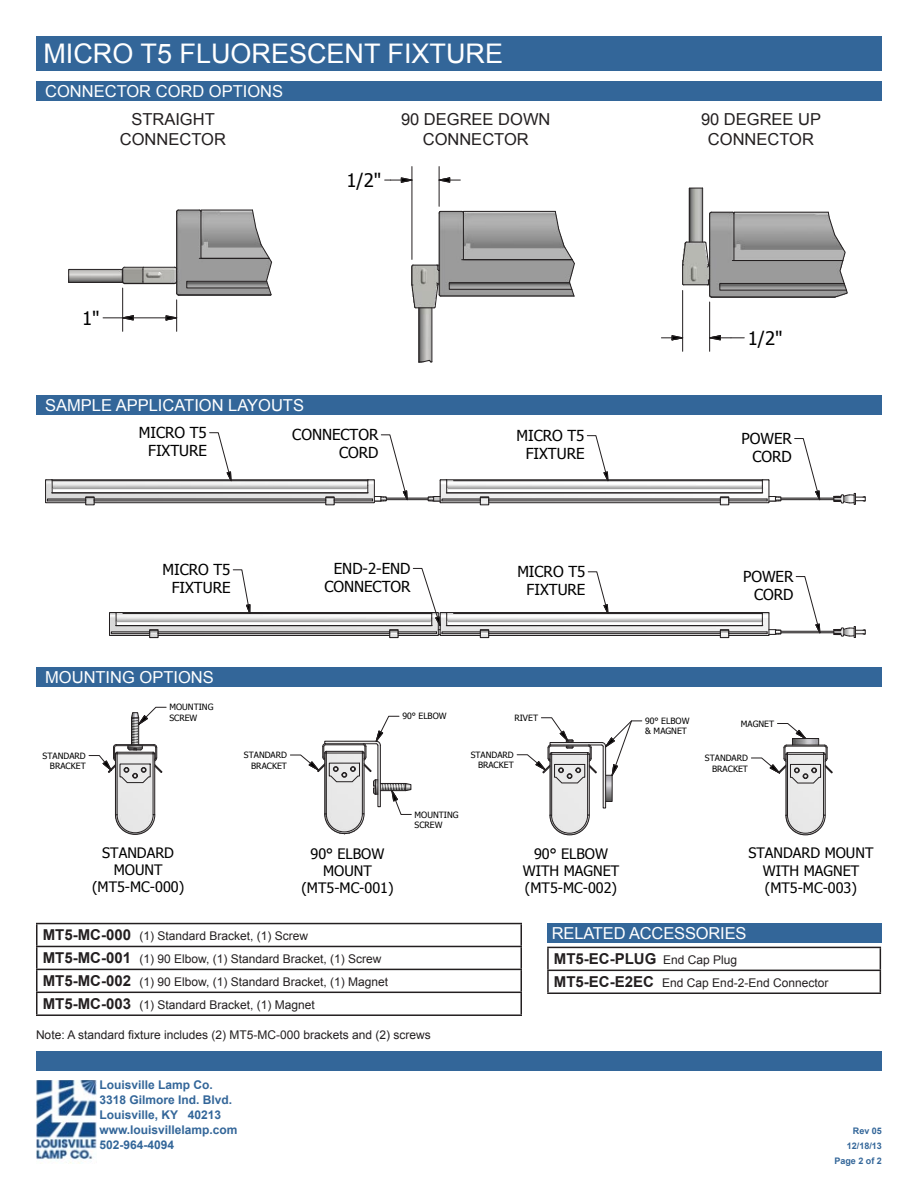
<style>
.page{position:relative;width:918px;height:1188px;background:#fff}
.page>*{position:absolute;margin:0;border:0;box-sizing:border-box;transform-origin:0 0}
.t1{font:27px "Arial";color:#fff}
.t2{font:18.6px "Tahoma";color:#000}
.t3{font:16.5px "Arial";color:#fff}
.t4{font:16.5px "Arial";color:#231f20}
.t5{font:15.15px/18px "Tahoma";letter-spacing:-.005em;color:#000;text-align:right}
.t6{font:700 15px "Arial";color:#231f20}
.t7{font:14.4px/17.2px "Tahoma";color:#000;text-align:center}
.t8{font:12px "Arial";color:#231f20}
.t9{font:700 12px "Arial";color:#369}
.t10{font:700 9px "Arial";color:#369}
.t11{font:8.7px/10.4px "Tahoma";color:#000;text-align:right}
.s1{font-weight:700;font-size:15px}
.s2{font-weight:400;font-size:12px}
</style>
<div class="page">
<div style="left:36px;top:395px;width:846px;height:20px;background:#369"></div>
<div style="left:36px;top:1051px;width:846px;height:20px;background:#369"></div>
<img style="left:36px;top:1080px;width:60px;height:84px">
<div style="left:36px;top:36px;width:846px;height:34px;background:#369"></div>
<hr style="left:781px;top:631px;width:53px;height:1px;background:#231f20">
<hr style="left:781px;top:633px;width:53px;height:1px;background:#231f20">
<hr style="left:781px;top:498px;width:53px;height:1px;background:#231f20">
<hr style="left:781px;top:499px;width:53px;height:1px;background:#231f20">
<svg style="left:833px;top:626px;width:33px;height:12px"></svg>
<svg style="left:833px;top:493px;width:33px;height:12px"></svg>
<hr style="left:386px;top:498px;width:42px;height:1px;background:#231f20">
<hr style="left:386px;top:499px;width:42px;height:1px;background:#231f20">
<svg style="left:794px;top:438px;width:26px;height:63px"></svg>
<svg style="left:796px;top:576px;width:24px;height:58px"></svg>
<svg style="left:45px;top:432px;width:363px;height:73px"></svg>
<svg style="left:428px;top:435px;width:353px;height:70px"></svg>
<svg style="left:109px;top:568px;width:672px;height:70px"></svg>
<div style="left:36px;top:667px;width:846px;height:20px;background:#369"></div>
<div style="left:36px;top:81px;width:846px;height:20px;background:#369"></div>
<hr style="left:36px;top:923px;width:486px;height:1px;background:#231f20">
<hr style="left:36px;top:924px;width:2px;height:22px;background:#231f20">
<hr style="left:520px;top:924px;width:2px;height:22px;background:#231f20">
<hr style="left:36px;top:946px;width:486px;height:1px;background:#231f20">
<hr style="left:36px;top:947px;width:2px;height:22px;background:#231f20">
<hr style="left:520px;top:947px;width:2px;height:22px;background:#231f20">
<hr style="left:36px;top:969px;width:486px;height:1px;background:#231f20">
<hr style="left:36px;top:970px;width:2px;height:22px;background:#231f20">
<hr style="left:520px;top:970px;width:2px;height:22px;background:#231f20">
<hr style="left:36px;top:992px;width:486px;height:1px;background:#231f20">
<hr style="left:36px;top:993px;width:2px;height:21px;background:#231f20">
<hr style="left:520px;top:993px;width:2px;height:21px;background:#231f20">
<hr style="left:36px;top:1014px;width:486px;height:2px;background:#231f20">
<div style="left:547px;top:923px;width:335px;height:20px;background:#369"></div>
<img style="left:114px;top:706px;width:53px;height:109px">
<div style="left:153px;top:753px;width:2px;height:62px;border:1px solid #231f20"></div>
<svg style="left:115px;top:814px;width:41px;height:21px"></svg>
<hr style="left:115px;top:754px;width:1px;height:61px;background:#231f20">
<hr style="left:117px;top:754px;width:1px;height:61px;background:#231f20">
<img style="left:549px;top:784px;width:62px;height:30px">
<div style="left:587px;top:754px;width:3px;height:62px;border:1px solid #231f20"></div>
<svg style="left:549px;top:814px;width:41px;height:22px"></svg>
<hr style="left:550px;top:754px;width:1px;height:61px;background:#231f20">
<hr style="left:551px;top:754px;width:1px;height:61px;background:#231f20">
<div style="left:605px;top:775px;width:8px;height:27px;border:1px solid #231f20"></div>
<div style="left:823px;top:754px;width:3px;height:62px;border:1px solid #231f20"></div>
<svg style="left:785px;top:814px;width:41px;height:22px"></svg>
<hr style="left:786px;top:754px;width:1px;height:61px;background:#231f20">
<hr style="left:787px;top:754px;width:1px;height:61px;background:#231f20">
<svg style="left:88px;top:707px;width:79px;height:76px"></svg>
<svg style="left:290px;top:716px;width:122px;height:118px"></svg>
<svg style="left:516px;top:717px;width:127px;height:67px"></svg>
<svg style="left:751px;top:723px;width:82px;height:61px"></svg>
<hr style="left:547px;top:947px;width:334px;height:1px;background:#231f20">
<hr style="left:547px;top:948px;width:2px;height:22px;background:#231f20">
<hr style="left:547px;top:970px;width:334px;height:1px;background:#231f20">
<hr style="left:547px;top:971px;width:2px;height:22px;background:#231f20">
<svg style="left:880px;top:948px;width:1px;height:45px"></svg>
<hr style="left:547px;top:993px;width:334px;height:1px;background:#231f20">
<img style="left:418px;top:309px;width:14px;height:53px">
<svg style="left:419px;top:360px;width:13px;height:3px"></svg>
<svg style="left:411px;top:211px;width:164px;height:98px"></svg>
<hr style="left:419px;top:308px;width:1px;height:54px;background:#231f20">
<hr style="left:432px;top:308px;width:1px;height:54px;background:#231f20">
<svg style="left:438px;top:177px;width:22px;height:6px"></svg>
<hr style="left:439px;top:167px;width:1px;height:39px;background:#231f20">
<hr style="left:412px;top:167px;width:1px;height:92px;background:#231f20">
<svg style="left:385px;top:177px;width:28px;height:6px"></svg>
<img style="left:688px;top:189px;width:16px;height:22px">
<svg style="left:690px;top:188px;width:12px;height:1px"></svg>
<svg style="left:682px;top:211px;width:166px;height:87px;background:#a1a1a0"></svg>
<hr style="left:702px;top:188px;width:1px;height:54px;background:#231f20">
<hr style="left:689px;top:188px;width:1px;height:54px;background:#231f20">
<svg style="left:661px;top:335px;width:23px;height:6px"></svg>
<hr style="left:709px;top:302px;width:1px;height:49px;background:#231f20">
<hr style="left:682px;top:290px;width:1px;height:61px;background:#231f20">
<svg style="left:709px;top:335px;width:35px;height:6px"></svg>
<img style="left:69px;top:266px;width:105px;height:29px">
<svg style="left:174px;top:209px;width:99px;height:87px;background:#9e9e9e"></svg>
<hr style="left:143px;top:267px;width:32px;height:1px;background:#231f20">
<hr style="left:143px;top:283px;width:32px;height:1px;background:#231f20">
<svg style="left:122px;top:266px;width:22px;height:18px"></svg>
<div style="left:68px;top:269px;width:55px;height:14px;border:1px solid #231f20"></div>
<svg style="left:165px;top:315px;width:13px;height:6px"></svg>
<hr style="left:133px;top:317px;width:33px;height:1px;background:#231f20">
<hr style="left:176px;top:300px;width:1px;height:31px;background:#231f20">
<hr style="left:122px;top:288px;width:1px;height:43px;background:#231f20">
<svg style="left:103px;top:315px;width:31px;height:6px"></svg>
<p class="t1" style="left:44px;top:36px;width:461px">MICRO T5 FLUORESCENT FIXTURE</p>
<p class="t3" style="left:45px;top:80px;width:240px">CONNECTOR CORD OPTIONS</p>
<p class="t4" style="left:131px;top:109px;width:85px">STRAIGHT</p>
<p class="t4" style="left:120px;top:128px;width:108px">CONNECTOR</p>
<p class="t2" style="left:346px;top:168px;width:36px">1/2"</p>
<p class="t4" style="left:401px;top:109px;width:151px">90 DEGREE DOWN</p>
<p class="t4" style="left:423px;top:128px;width:108px">CONNECTOR</p>
<p class="t2" style="left:82px;top:305px;width:19px">1"</p>
<p class="t3" style="left:45px;top:395px;width:260px">SAMPLE APPLICATION LAYOUTS</p>
<p class="t5" style="left:139px;top:423px;width:70px">MICRO T5<br>FIXTURE</p>
<p class="t5" style="left:516px;top:426px;width:70px">MICRO T5<br>FIXTURE</p>
<p class="t5" style="left:292px;top:425px;width:88px">CONNECTOR<br>CORD</p>
<p class="t5" style="left:324px;top:559px;width:88px">END-2-END<br>CONNECTOR</p>
<p class="t5" style="left:162px;top:560px;width:70px">MICRO T5<br>FIXTURE</p>
<p class="t5" style="left:517px;top:562px;width:70px">MICRO T5<br>FIXTURE</p>
<p class="t3" style="left:45px;top:666px;width:170px">MOUNTING OPTIONS</p>
<p class="t11" style="left:169px;top:702px;width:46px;text-align:left">MOUNTING<br>SCREW</p>
<p class="t11" style="left:402px;top:711px;width:46px">90° ELBOW</p>
<p class="t11" style="left:514px;top:712px;width:25px">RIVET</p>
<p class="t4" style="left:701px;top:109px;width:122px">90 DEGREE UP</p>
<p class="t4" style="left:708px;top:128px;width:108px">CONNECTOR</p>
<p class="t11" style="left:645px;top:715px;width:46px;text-align:left">90° ELBOW &amp; MAGNET</p>
<p class="t2" style="left:748px;top:325px;width:36px">1/2"</p>
<p class="t5" style="left:741px;top:429px;width:52px">POWER<br>CORD</p>
<p class="t5" style="left:743px;top:567px;width:52px">POWER<br>CORD</p>
<p class="t11" style="left:741px;top:718px;width:35px">MAGNET</p>
<p class="t11" style="left:43px;top:750px;width:45px">STANDARD<br>BRACKET</p>
<p class="t11" style="left:244px;top:749px;width:45px">STANDARD<br>BRACKET</p>
<p class="t11" style="left:471px;top:749px;width:45px">STANDARD<br>BRACKET</p>
<p class="t11" style="left:705px;top:752px;width:45px">STANDARD<br>BRACKET</p>
<p class="t11" style="left:415px;top:809px;width:46px;text-align:left">MOUNTING<br>SCREW</p>
<p class="t7" style="left:92px;top:843px;width:94px">STANDARD<br>MOUNT (MT5-MC-000)</p>
<p class="t7" style="left:301px;top:844px;width:94px">90° ELBOW<br>MOUNT (MT5-MC-001)</p>
<p class="t7" style="left:523px;top:844px;width:98px">90° ELBOW<br>WITH MAGNET (MT5-MC-002)</p>
<p class="t7" style="left:748px;top:844px;width:127px">STANDARD MOUNT<br>WITH MAGNET (MT5-MC-003)</p>
<p class="t8" style="left:43px;top:928px;width:267px"><span class="s1">MT5-MC-000</span> (1) Standard Bracket, (1) Screw</p>
<p class="t8" style="left:43px;top:951px;width:340px"><span class="s1">MT5-MC-001</span> (1) 90 Elbow, (1) Standard Bracket, (1) Screw</p>
<p class="t8" style="left:43px;top:974px;width:347px"><span class="s1">MT5-MC-002</span> (1) 90 Elbow, (1) Standard Bracket, (1) Magnet</p>
<p class="t8" style="left:43px;top:997px;width:274px"><span class="s1">MT5-MC-003</span> (1) Standard Bracket, (1) Magnet</p>
<p class="t8" style="left:36px;top:1027px;width:396px">Note: A standard fixture includes (2) MT5-MC-000 brackets and (2) screws</p>
<p class="t9" style="left:99px;top:1077px;width:115px">Louisville Lamp Co.</p>
<p class="t9" style="left:99px;top:1092px;width:134px">3318 Gilmore Ind. Blvd.</p>
<p class="t9" style="left:99px;top:1107px;width:123px">Louisville, KY 40213</p>
<p class="t9" style="left:99px;top:1122px;width:140px">www.louisvillelamp.com</p>
<p class="t9" style="left:99px;top:1137px;width:76px">502-964-4094</p>
<p class="t3" style="left:552px;top:922px;width:196px">RELATED ACCESSORIES</p>
<p class="t6" style="left:554px;top:949px;width:185px">MT5-EC-PLUG <span class="s2">End Cap Plug</span></p>
<p class="t8" style="left:554px;top:975px;width:276px"><span class="s1">MT5-EC-E2EC</span> End Cap End-2-End Connector</p>
<p class="t10" style="left:853px;top:1125px;width:31px">Rev 05</p>
<p class="t10" style="left:847px;top:1140px;width:37px">12/18/13</p>
<p class="t10" style="left:834px;top:1155px;width:49px">Page 2 of 2</p>
</div>
